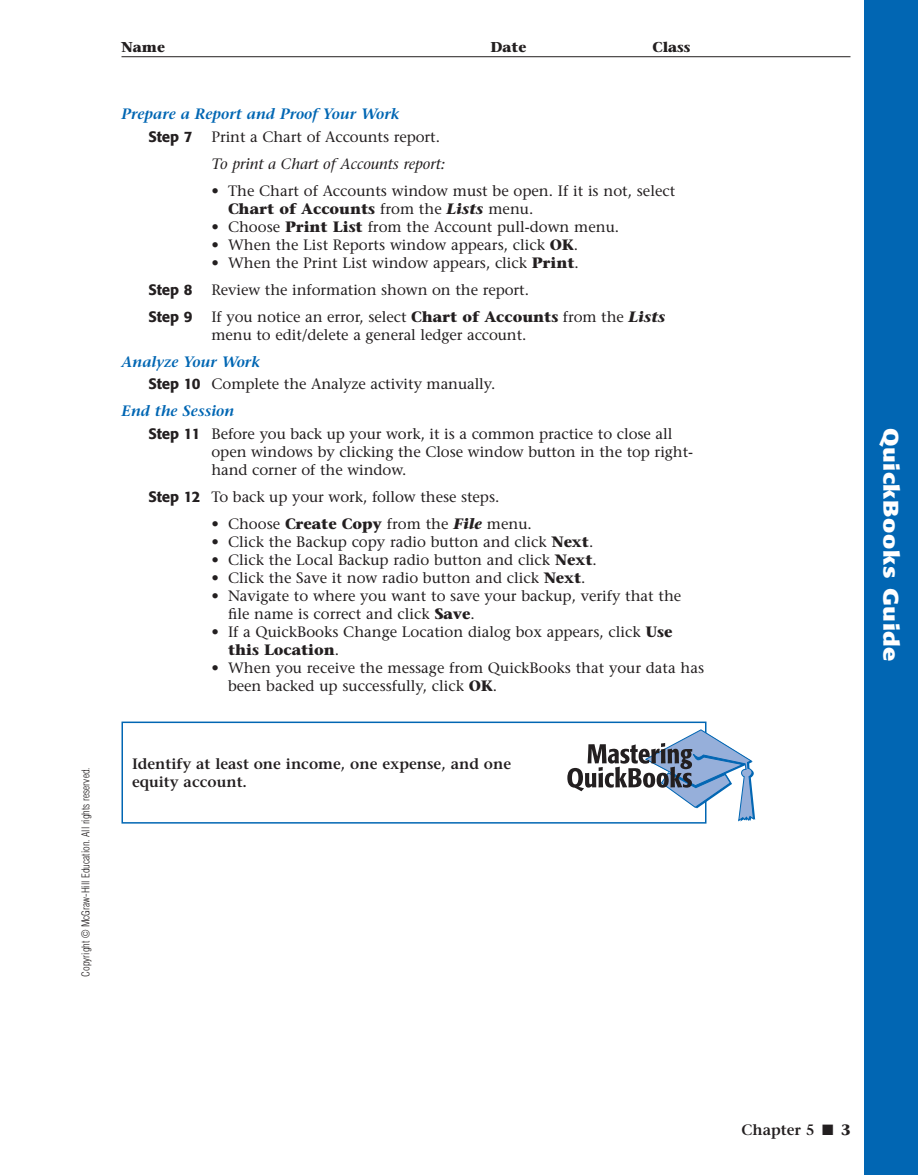
<style>
.page{position:relative;width:918px;height:1175px;background:#fff}
.page>*{position:absolute;margin:0;border:0;box-sizing:border-box;transform-origin:0 0}
.t1{font:700 21px "Formata";letter-spacing:.025em;color:#fff;scale:1.2 1}
.t2{font:15px/18px "Stone Serif";color:#231f20}
.t3{font:600 15px/18px "Stone Serif";color:#231f20}
.t4{font:italic 600 15px "Stone Serif";color:#0166b3}
.t5{font:italic 15px "Stone Serif";color:#231f20}
.t6{font:500 15px "Formata";letter-spacing:-.005em;color:#231f20}
.t7{font:700 14.25px "Stone Serif";color:#231f20}
.t8{font:300 condensed 10.5px "Helvetica";color:#231f20}
.s1{font-weight:700}
.s2{font-weight:700;font-style:italic}
.s3{font-weight:600;font-style:italic;color:#0166b3}
.s4{font-family:"Formata";font-weight:500}
</style>
<div class="page">
<hr style="left:122px;top:56px;width:728px;height:1px;background:#231f20">
<div style="left:122px;top:721px;width:584px;height:102px;border:2px solid #0166b3"></div>
<svg style="left:567px;top:729px;width:188px;height:93px"></svg>
<div style="left:864px;top:0;width:54px;height:1174px;background:#0166b3"></div>
<p class="t8" style="left:82px;top:977px;width:211px;rotate:-90deg">Copyright © McGraw-Hill Education. All rights reserved.</p>
<p class="t7" style="left:122px;top:41px;width:45px">Name</p>
<p class="t7" style="left:490px;top:41px;width:37px">Date</p>
<p class="t7" style="left:652px;top:41px;width:39px">Class</p>
<p class="t4" style="left:122px;top:108px;width:279px">Prepare a Report and Proof Your Work</p>
<p class="t6" style="left:148px;top:130px;width:46px">Step 7</p>
<p class="t2" style="left:212px;top:129px;width:230px">Print a Chart of Accounts report.</p>
<p class="t5" style="left:212px;top:158px;width:235px">To print a Chart of Accounts report:</p>
<p class="t2" style="left:228px;top:183px;width:449px;text-indent:-16px">• The Chart of Accounts window must be open. If it is not, select<br><span class="s1">Chart of Accounts</span> from the <span class="s2">Lists</span> menu.</p>
<p class="t2" style="left:212px;top:219px;width:409px">• Choose <span class="s1">Print List</span> from the Account pull-down menu.</p>
<p class="t2" style="left:212px;top:237px;width:368px">• When the List Reports window appears, click <span class="s1">OK</span>.</p>
<p class="t2" style="left:212px;top:255px;width:369px">• When the Print List window appears, click <span class="s1">Print</span>.</p>
<p class="t6" style="left:149px;top:283px;width:46px">Step 8</p>
<p class="t2" style="left:212px;top:282px;width:319px">Review the information shown on the report.</p>
<p class="t6" style="left:149px;top:310px;width:46px">Step 9</p>
<p class="t2" style="left:212px;top:309px;width:455px">If you notice an error, select <span class="s1">Chart of Accounts</span> from the <span class="s2">Lists </span>menu to edit/delete a general ledger account.</p>
<p class="t2" style="left:148px;top:352px;width:348px;line-height:22.5px;text-indent:-27px"><span class="s3">Analyze Your Work<br></span><span class="s4">Step 10</span> Complete the Analyze activity manually.</p>
<p class="t2" style="left:148px;top:401px;width:525px;line-height:22.5px;text-indent:-27px"><span class="s3">End the Session<br></span><span class="s4">Step 11</span> Before you back up your work, it is a common practice to close all</p>
<p class="t2" style="left:212px;top:444px;width:483px">open windows by clicking the Close window button in the top right&shy;hand corner of the window.</p>
<p class="t2" style="left:148px;top:489px;width:352px"><span class="s4">Step 12</span> To back up your work, follow these steps.</p>
<p class="t2" style="left:212px;top:516px;width:322px">• Choose <span class="s1">Create Copy</span> from the <span class="s2">File</span> menu.</p>
<p class="t2" style="left:212px;top:534px;width:383px">• Click the Backup copy radio button and click <span class="s1">Next</span>.</p>
<p class="t2" style="left:212px;top:552px;width:387px">• Click the Local Backup radio button and click <span class="s1">Next</span>.</p>
<p class="t2" style="left:212px;top:570px;width:376px">• Click the Save it now radio button and click <span class="s1">Next</span>.</p>
<p class="t2" style="left:228px;top:588px;width:455px;text-indent:-16px">• Navigate to where you want to save your backup, verify that the file name is correct and click <span class="s1">Save</span>.</p>
<p class="t2" style="left:228px;top:624px;width:446px;text-indent:-16px">• If a QuickBooks Change Location dialog box appears, click <span class="s1">Use this Location</span>.</p>
<p class="t2" style="left:228px;top:660px;width:478px;text-indent:-16px">• When you receive the message from QuickBooks that your data has been backed up successfully, click <span class="s1">OK</span>.</p>
<p class="t3" style="left:132px;top:756px;width:381px">Identify at least one income, one expense, and one equity account.</p>
<h1 class="t1" style="left:900px;top:428px;width:196px;rotate:90deg">QuickBooks Guide</h1>
<p class="t3" style="left:741px;top:1122px;width:111px">Chapter 5 ■ <span class="s1">3</span></p>
</div>
